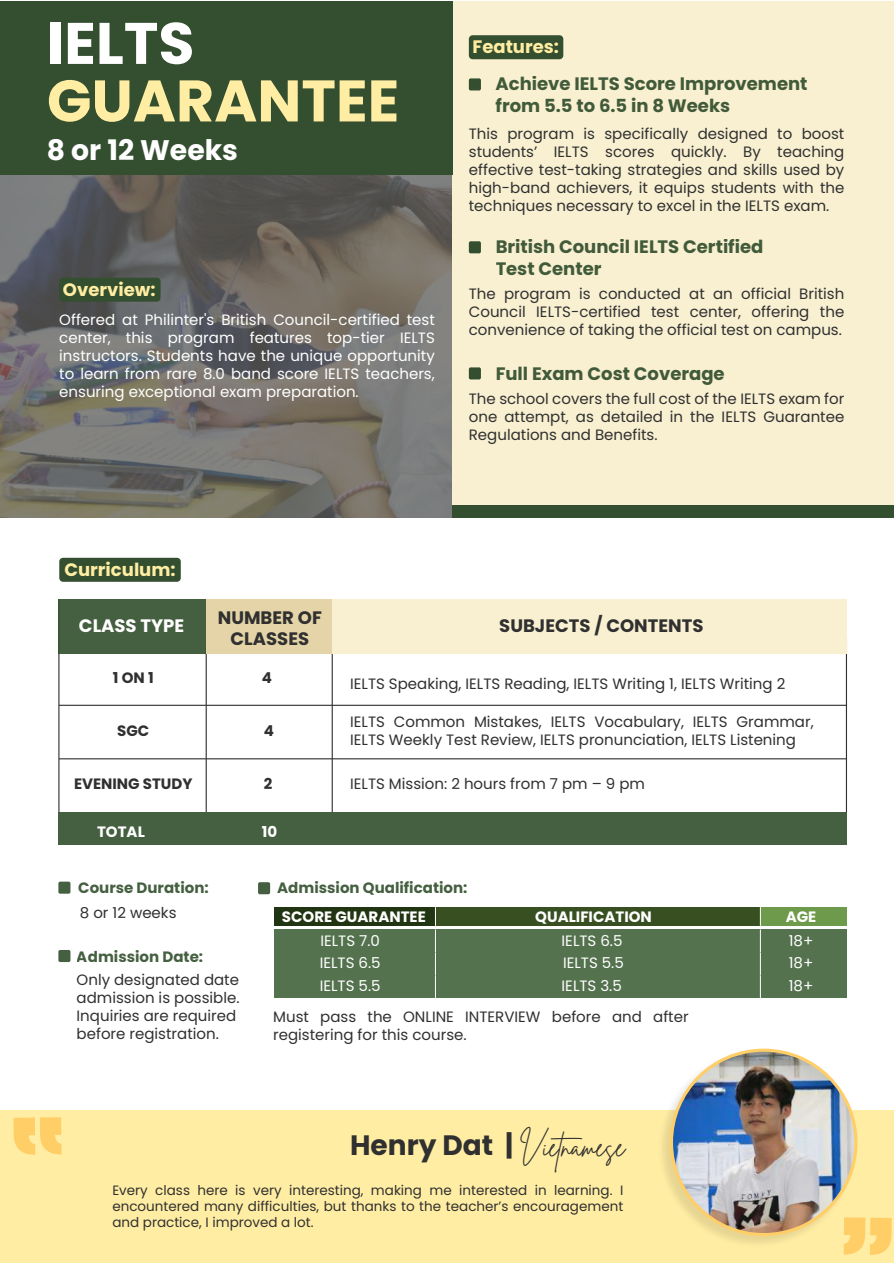
<style>
.page{position:relative;width:894px;height:1263px;background:#fff}
.page>*{position:absolute;margin:0;border:0;box-sizing:border-box;transform-origin:0 0}
.t1{font:700 58.5px "Poppins";color:#ffeda3}
.t2{font:700 58.5px "Poppins";color:#fff}
.t3{font:700 28.2px "Poppins";color:#fff}
.t4{font:28.05px "Brittany Signature";color:#303030}
.t5{font:700 18px/21.6px "Poppins";color:#334f2f}
.t6{font:700 18px/21.6px "Poppins";color:#303030;text-align:center}
.t7{font:700 18px "Poppins";color:#ffeda3}
.t8{font:700 18px "Poppins";color:#fff}
.t9{font:15px/18px "Poppins";color:#303030}
.t10{font:15px/18px "Poppins";color:#fff;text-align:justify}
.t11{font:700 15px "Poppins";color:#375432}
.t12{font:700 15px "Poppins";color:#fff}
.t13{font:700 15px "Poppins";color:#303030}
.t14{font:13.5px/16.2px "Poppins";color:#303030;text-align:justify}
.s1{font-family:"Poppins";font-weight:700}
</style>
<div class="page">
<div style="left:0;top:1110px;width:893px;height:153px;background:#ffeda3"></div>
<img style="left:663px;top:1054px;width:195px;height:189px">
<svg style="left:669px;top:1048px;width:188px;height:188px;fill:#ffce67"></svg>
<img style="left:672px;top:1051px;width:182px;height:182px;border-radius:91px">
<svg style="left:843px;top:1217px;width:48px;height:37px"></svg>
<svg style="left:14px;top:1117px;width:48px;height:37px"></svg>
<img style="left:0;top:174px;width:452px;height:344px">
<div style="left:452px;top:1px;width:441px;height:517px;background:#f8f0d1"></div>
<hr style="left:205px;top:646px;width:2px;height:166px;background:#303030">
<hr style="left:58px;top:599px;width:1px;height:213px;background:#303030">
<hr style="left:331px;top:646px;width:1px;height:166px;background:#303030">
<hr style="left:845px;top:638px;width:1px;height:174px;background:#303030">
<div style="left:59px;top:558px;width:122px;height:24px;background:#334f2f;border-radius:4px"></div>
<div style="left:58px;top:812px;width:788px;height:33px;background:#456040"></div>
<hr style="left:59px;top:704px;width:787px;height:2px;background:#303030">
<hr style="left:59px;top:758px;width:787px;height:1px;background:#303030">
<div style="left:332px;top:599px;width:514px;height:54px;background:#f8f0d1"></div>
<div style="left:206px;top:599px;width:126px;height:54px;background:#e4d4a7"></div>
<div style="left:58px;top:599px;width:148px;height:54px;background:#456040"></div>
<div style="left:468px;top:35px;width:95px;height:24px;background:#334f2f;border-radius:4px"></div>
<div style="left:59px;top:278px;width:101px;height:24px;background:#334f2f;border-radius:4px"></div>
<div style="left:468px;top:78px;width:12px;height:12px;background:#334f2f;border-radius:2px"></div>
<div style="left:468px;top:241px;width:12px;height:12px;background:#334f2f;border-radius:2px"></div>
<div style="left:468px;top:367px;width:12px;height:12px;background:#334f2f;border-radius:2px"></div>
<div style="left:0;top:1px;width:453px;height:173px;background:#334f2f"></div>
<div style="left:274px;top:907px;width:572px;height:18px;background:#223512"></div>
<div style="left:602px;top:907px;width:244px;height:18px;background:#6e9a4c"></div>
<div style="left:435px;top:907px;width:325px;height:18px;background:#374f21"></div>
<div style="left:274px;top:929px;width:572px;height:23px;background:#54724e"></div>
<div style="left:58px;top:950px;width:12px;height:12px;background:#456040;border-radius:2px"></div>
<div style="left:258px;top:882px;width:12px;height:12px;background:#456040;border-radius:2px"></div>
<div style="left:58px;top:881px;width:12px;height:12px;background:#456040;border-radius:2px"></div>
<div style="left:274px;top:952px;width:572px;height:23px;background:#54724e"></div>
<div style="left:274px;top:975px;width:572px;height:23px;background:#54724e"></div>
<svg style="left:435px;top:907px;width:1px;height:91px"></svg>
<svg style="left:759px;top:907px;width:1px;height:91px"></svg>
<div style="left:452px;top:505px;width:441px;height:13px;background:#334f2f"></div>
<h1 class="t2" style="left:47px;top:10px;width:149px">IELTS</h1>
<h1 class="t1" style="left:47px;top:67px;width:354px">GUARANTEE</h1>
<h2 class="t3" style="left:47px;top:133px;width:193px">8 or 12 Weeks</h2>
<p class="t7" style="left:63px;top:279px;width:94px">Overview:</p>
<p class="t10" style="left:59px;top:311px;width:377px">Offered at Philinter's British Council-certified test center, this program features top-tier IELTS instructors. Students have the unique opportunity to learn from rare 8.0 band score IELTS teachers, ensuring exceptional exam preparation.</p>
<p class="t7" style="left:472px;top:36px;width:88px">Features:</p>
<p class="t5" style="left:495px;top:73px;width:313px">Achieve IELTS Score Improvement from 5.5 to 6.5 in 8 Weeks</p>
<p class="t9" style="left:468px;top:125px;width:377px;text-align:justify">This program is specifically designed to boost students’ IELTS scores quickly. By teaching effective test-taking strategies and skills used by high-band achievers, it equips students with the techniques necessary to excel in the IELTS exam.</p>
<p class="t5" style="left:495px;top:236px;width:269px">British Council IELTS Certified<br>Test Center</p>
<p class="t9" style="left:468px;top:285px;width:377px;text-align:justify">The program is conducted at an official British Council IELTS-certified test center, offering the convenience of taking the official test on campus.</p>
<p class="t5" style="left:495px;top:362px;width:230px">Full Exam Cost Coverage</p>
<p class="t9" style="left:468px;top:390px;width:377px;text-align:justify">The school covers the full cost of the IELTS exam for one attempt, as detailed in the IELTS Guarantee Regulations and Benefits.</p>
<p class="t7" style="left:64px;top:559px;width:113px">Curriculum:</p>
<p class="t8" style="left:79px;top:615px;width:107px">CLASS TYPE</p>
<p class="t6" style="left:218px;top:607px;width:105px">NUMBER OF<br>CLASSES</p>
<p class="t6" style="left:499px;top:615px;width:205px">SUBJECTS / CONTENTS</p>
<p class="t13" style="left:113px;top:669px;width:42px">1 ON 1</p>
<p class="t13" style="left:262px;top:669px;width:12px">4</p>
<p class="t13" style="left:117px;top:722px;width:34px">SGC</p>
<p class="t13" style="left:264px;top:722px;width:12px">4</p>
<p class="t13" style="left:74px;top:775px;width:120px">EVENING STUDY</p>
<p class="t13" style="left:264px;top:775px;width:10px">2</p>
<p class="t12" style="left:97px;top:823px;width:49px">TOTAL</p>
<p class="t12" style="left:262px;top:823px;width:17px">10</p>
<p class="t9" style="left:350px;top:675px;width:436px">IELTS Speaking, IELTS Reading, IELTS Writing 1, IELTS Writing 2</p>
<p class="t9" style="left:350px;top:713px;width:465px">IELTS Common Mistakes, IELTS Vocabulary, IELTS Grammar,<br>IELTS Weekly Test Review, IELTS pronunciation, IELTS Listening</p>
<p class="t9" style="left:350px;top:775px;width:296px">IELTS Mission: 2 hours from 7 pm – 9 pm</p>
<p class="t11" style="left:78px;top:879px;width:132px">Course Duration:</p>
<p class="t9" style="left:80px;top:903px;width:98px">8 or 12 weeks</p>
<p class="t11" style="left:77px;top:947px;width:128px">Admission Date:</p>
<p class="t9" style="left:77px;top:970px;width:164px">Only designated date admission is possible.<br>Inquiries are required before registration.</p>
<p class="t11" style="left:277px;top:879px;width:192px">Admission Qualification:</p>
<p class="t10" style="left:320px;top:931px;width:61px">IELTS 7.0</p>
<p class="t12" style="left:282px;top:908px;width:145px">SCORE GUARANTEE</p>
<p class="t12" style="left:535px;top:908px;width:118px">QUALIFICATION</p>
<p class="t12" style="left:785px;top:908px;width:32px">AGE</p>
<p class="t10" style="left:561px;top:931px;width:62px">IELTS 6.5</p>
<p class="t10" style="left:788px;top:931px;width:26px">18+</p>
<p class="t10" style="left:319px;top:954px;width:62px">IELTS 6.5</p>
<p class="t10" style="left:788px;top:954px;width:26px">18+</p>
<p class="t10" style="left:563px;top:954px;width:62px">IELTS 5.5</p>
<p class="t10" style="left:319px;top:977px;width:62px">IELTS 5.5</p>
<p class="t10" style="left:561px;top:977px;width:62px">IELTS 3.5</p>
<p class="t9" style="left:273px;top:1007px;width:417px">Must pass the ONLINE INTERVIEW before and after registering for this course.</p>
<h3 class="t4" style="left:350px;top:1128px;width:276px"><span class="s1">Henry Dat |</span> Vietnamese</h3>
<p class="t10" style="left:788px;top:977px;width:26px">18+</p>
<p class="t14" style="left:112px;top:1182px;width:512px">Every class here is very interesting, making me interested in learning. I encountered many difficulties, but thanks to the teacher’s encouragement and practice, I improved a lot.</p>
</div>
